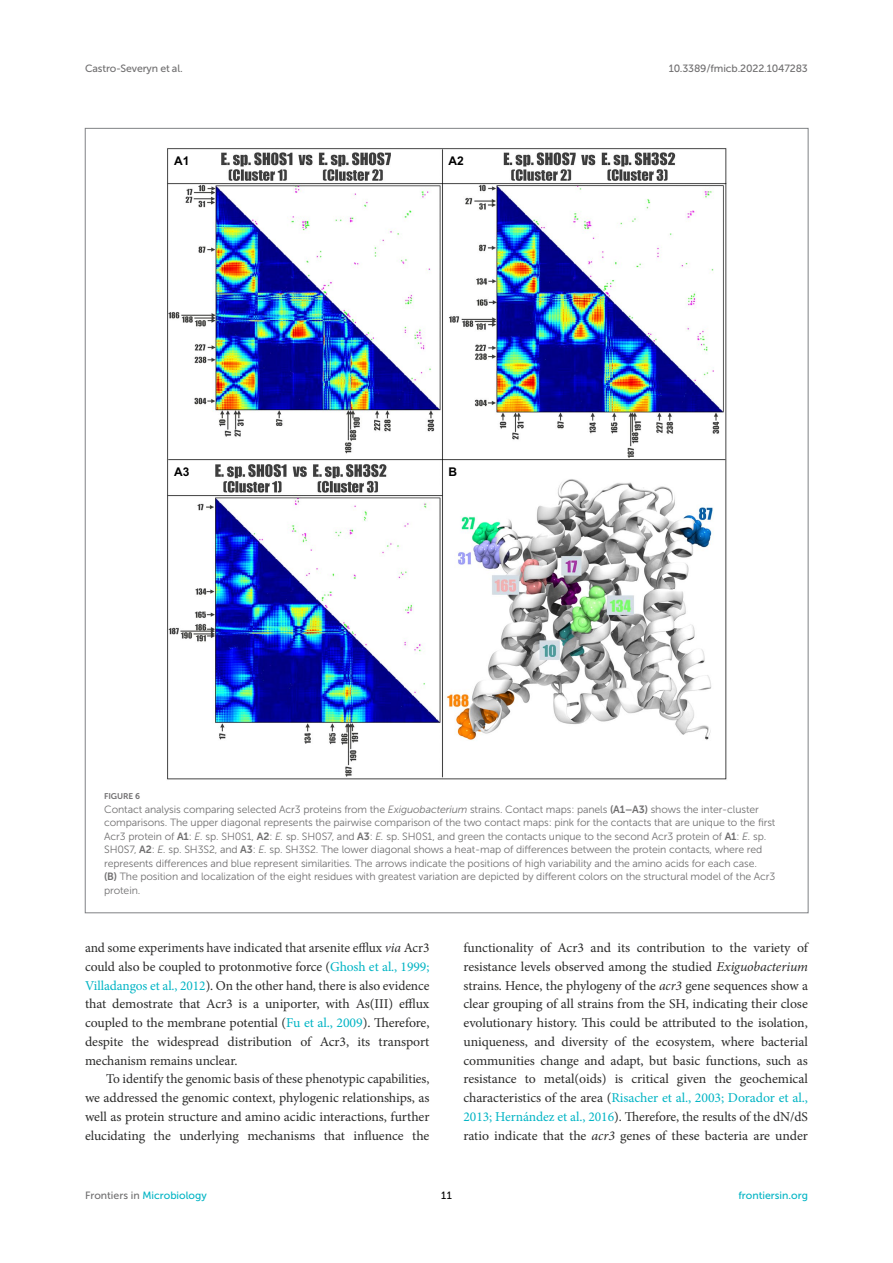
<style>
.page{position:relative;width:893px;height:1263px;background:#fff}
.page>*{position:absolute;margin:0;border:0;box-sizing:border-box;transform-origin:0 0}
.TEXT{font:13.5px/18.8px "Minion Pro";letter-spacing:-.005em;color:#2b2b2a;text-align:justify}
.TEXT_FLUSH{font:13.5px/18.8px "Minion Pro";letter-spacing:-.01em;color:#2b2b2a;text-align:justify}
.t1{font:700 12px "Arial";color:#000}
.FIG_LEG{font:10.5px/13.5px "Museo Sans 300";letter-spacing:-.01em;color:#706f70}
.t2{font:10.5px "Museo Sans 500";letter-spacing:-.015em;color:#706f70}
.t3{font:10.5px "Museo Sans 500";color:#00b4c4}
.t4{font:10.5px "Museo Sans 500";color:#000}
.FIG_HD{font:8.25px "Museo Sans 700";letter-spacing:-.01em;color:#706f70}
.s1{font-style:italic}
.s2{font-family:"Museo Sans 700"}
.s3{color:#00b4c4}
.s4{color:#706f70}
</style>
<div class="page">
<img style="left:167px;top:148px;width:560px;height:632px">
<p class="t2" style="left:85px;top:63px;width:99px">Castro-Severyn et al.</p>
<p class="t2" style="left:669px;top:63px;width:141px">10.3389/fmicb.2022.1047283</p>
<p class="t1" style="left:174px;top:152px;width:17px">A1</p>
<p class="t1" style="left:448px;top:152px;width:17px">A2</p>
<p class="t1" style="left:174px;top:463px;width:17px">A3</p>
<p class="t1" style="left:448px;top:463px;width:10px">B</p>
<p class="FIG_HD" style="left:104px;top:792px;width:37px">FIGURE 6</p>
<p class="FIG_LEG" style="left:104px;top:802px;width:673px">Contact analysis comparing selected Acr3 proteins from the <span class="s1">Exiguobacterium</span> strains. Contact maps: panels <span class="s2">(A1–A3)</span> shows the inter-cluster comparisons. The upper diagonal represents the pairwise comparison of the two contact maps: pink for the contacts that are unique to the first Acr3 protein of <span class="s2">A1</span>: <span class="s1">E.</span> sp. SH0S1, <span class="s2">A2</span>: <span class="s1">E.</span> sp. SH0S7, and <span class="s2">A3</span>: <span class="s1">E.</span> sp. SH0S1, and green the contacts unique to the second Acr3 protein of <span class="s2">A1</span>: <span class="s1">E.</span> sp.<br>SH0S7, <span class="s2">A2</span>: <span class="s1">E.</span> sp. SH3S2, and <span class="s2">A3</span>: <span class="s1">E.</span> sp. SH3S2. The lower diagonal shows a heat-map of differences between the protein contacts, where red represents differences and blue represent similarities. The arrows indicate the positions of high variability and the amino acids for each case.<br><span class="s2">(B)</span> The position and localization of the eight residues with greatest variation are depicted by different colors on the structural model of the Acr3 protein.</p>
<p class="TEXT_FLUSH" style="left:85px;top:938px;width:346px">and some experiments have indicated that arsenite efflux <span class="s1">via</span> Acr3 could also be coupled to protonmotive force (<span class="s3">Ghosh et al., 1999; Villadangos et al., 2012</span>). On the other hand, there is also evidence that demostrate that Acr3 is a uniporter, with As(III) efflux coupled to the membrane potential (<span class="s3">Fu et al., 2009</span>). Therefore, despite the widespread distribution of Acr3, its transport mechanism remains unclear.</p>
<p class="TEXT" style="left:85px;top:1070px;width:346px;text-indent:21px">To identify the genomic basis of these phenotypic capabilities, we addressed the genomic context, phylogenic relationships, as well as protein structure and amino acidic interactions, further elucidating the underlying mechanisms that influence the</p>
<p class="TEXT" style="left:463px;top:938px;width:346px">functionality of Acr3 and its contribution to the variety of resistance levels observed among the studied <span class="s1">Exiguobacterium </span>strains. Hence, the phylogeny of the <span class="s1">acr3</span> gene sequences show a clear grouping of all strains from the SH, indicating their close evolutionary history. This could be attributed to the isolation, uniqueness, and diversity of the ecosystem, where bacterial communities change and adapt, but basic functions, such as resistance to metal(oids) is critical given the geochemical characteristics of the area (<span class="s3">Risacher et al., 2003; Dorador et al., 2013; Hernández et al., 2016</span>). Therefore, the results of the dN/dS ratio indicate that the <span class="s1">acr3</span> genes of these bacteria are under</p>
<p class="t3" style="left:85px;top:1190px;width:123px"><span class="s4">Frontiers in</span> Microbiology</p>
<p class="t4" style="left:441px;top:1190px;width:12px">11</p>
<p class="t3" style="left:738px;top:1190px;width:71px">frontiersin.org</p>
</div>
